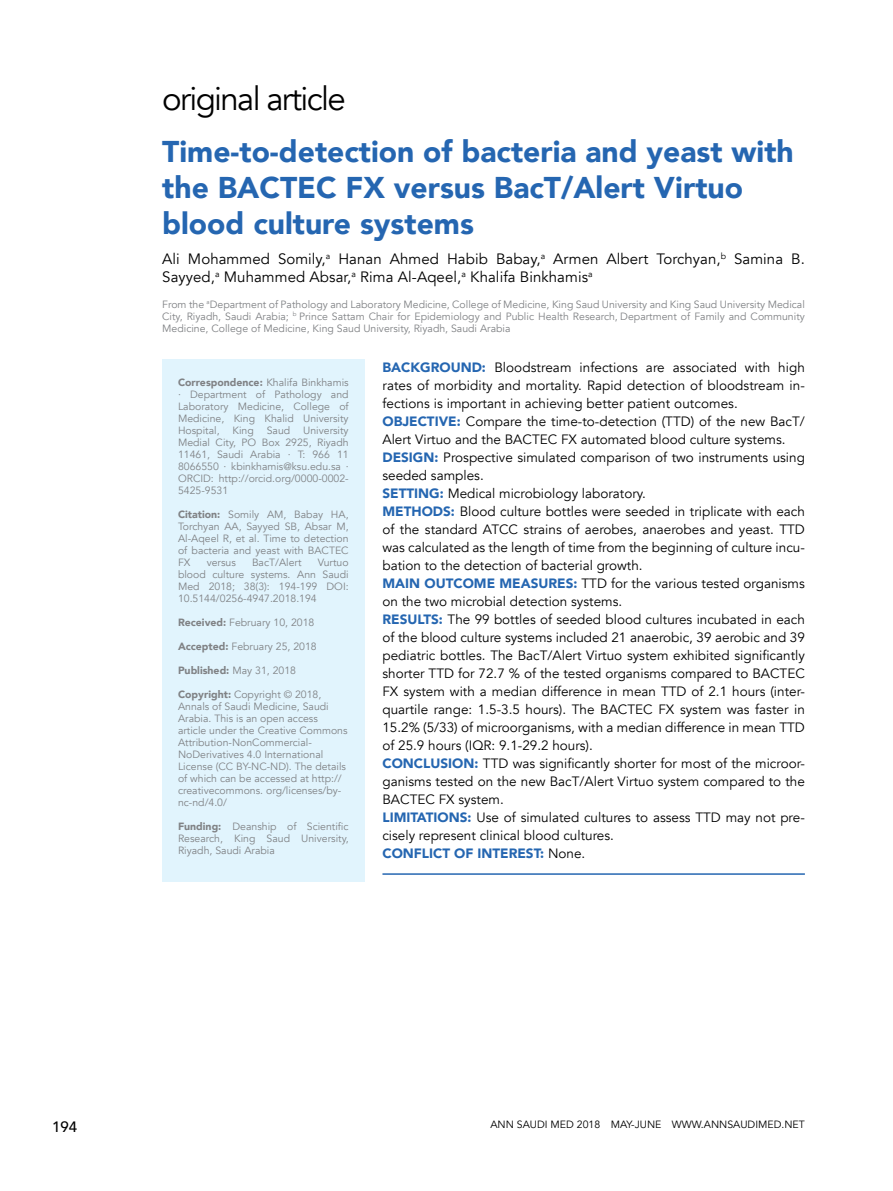
<style>
.page{position:relative;width:893px;height:1191px;background:#fff}
.page>*{position:absolute;margin:0;border:0;box-sizing:border-box;transform-origin:0 0}
.t1{font:33px "Avenir";letter-spacing:-.05em;color:#000}
.t2{font:900 30px/36px "Avenir";color:#2566b1}
.t3{font:15px/18px "Avenir";letter-spacing:.005em;color:#000}
.t4{font:500 15px "Avenir";color:#000}
.t5{font:13.5px/18px "Avenir";color:#000}
.t6{font:10.5px/12px "Avenir";color:#808285;text-align:justify}
.t7{font:10.5px "Avenir";color:#000}
.t8{font:900 10.5px "Avenir";color:#808285}
.s1{font-weight:900}
.s2{font-weight:400}
.s3{font-weight:900;color:#2566b1}
</style>
<div class="page">
<div style="left:162px;top:359px;width:202px;height:523px;background:#e1f4fd"></div>
<hr style="left:382px;top:873px;width:423px;height:1px;background:#2566b1">
<h1 class="t1" style="left:162px;top:78px;width:185px">original article</h1>
<h2 class="t2" style="left:162px;top:133px;width:633px">Time-to-detection of bacteria and yeast with the BACTEC FX versus BacT/Alert Virtuo blood culture systems</h2>
<p class="t3" style="left:162px;top:250px;width:644px">Ali Mohammed Somily,<sup>a</sup> Hanan Ahmed Habib Babay,<sup>a</sup> Armen Albert Torchyan,<sup>b</sup> Samina B.<br>Sayyed,<sup>a</sup> Muhammed Absar,<sup>a</sup> Rima Al-Aqeel,<sup>a</sup> Khalifa Binkhamis<sup>a</sup></p>
<p class="t6" style="left:162px;top:298px;width:644px">From the <sup>a</sup>Department of Pathology and Laboratory Medicine, College of Medicine, King Saud University and King Saud University Medical City, Riyadh, Saudi Arabia; <sup>b</sup> Prince Sattam Chair for Epidemiology and Public Health Research, Department of Family and Community Medicine, College of Medicine, King Saud University, Riyadh, Saudi Arabia</p>
<p class="t6" style="left:178px;top:376px;width:172px"><span class="s1">Correspondence:</span> Khalifa Binkhamis ∙ Department of Pathology and Laboratory Medicine, College of Medicine, King Khalid University Hospital, King Saud University Medial City, PO Box 2925, Riyadh 11461, Saudi Arabia ∙ T: 966 11<br>8066550 ∙ kbinkhamis@ksu.edu.sa ∙ ORCID: http://orcid.org/0000-0002- 5425-9531</p>
<p class="t6" style="left:178px;top:508px;width:172px"><span class="s1">Citation:</span> Somily AM, Babay HA, Torchyan AA, Sayyed SB, Absar M, Al-Aqeel R, et al. Time to detection of bacteria and yeast with BACTEC FX</p>
<p class="t6" style="left:207px;top:556px;width:31px">versus</p>
<p class="t6" style="left:252px;top:556px;width:51px">BacT/Alert</p>
<p class="t6" style="left:178px;top:556px;width:172px;text-indent:140px">Vurtuo blood culture systems. Ann Saudi Med 2018; 38(3): 194-199 DOI:<br>10.5144/0256-4947.2018.194</p>
<p class="t6" style="left:178px;top:616px;width:138px"><span class="s1">Received:</span> February 10, 2018</p>
<p class="t6" style="left:178px;top:640px;width:140px"><span class="s1">Accepted:</span> February 25, 2018</p>
<p class="t8" style="left:178px;top:661px;width:120px">Published: <span class="s2">May 31, 2018</span></p>
<p class="t6" style="left:178px;top:688px;width:171px;text-align:left"><span class="s1">Copyright:</span> Copyright © 2018,<br>Annals of Saudi Medicine, Saudi<br>Arabia. This is an open access article under the Creative Commons<br>Attribution-NonCommercial-<br>NoDerivatives 4.0 International<br>License (CC BY-NC-ND). The details of which can be accessed at http:// creativecommons. org/licenses/by&shy;nc-nd/4.0/</p>
<p class="t6" style="left:178px;top:820px;width:172px"><span class="s1">Funding:</span> Deanship of Scientific Research, King Saud University, Riyadh, Saudi Arabia</p>
<p class="t5" style="left:382px;top:359px;width:424px"><span class="s3">BACKGROUND:</span> Bloodstream infections are associated with high rates of morbidity and mortality. Rapid detection of bloodstream in&shy;fections is important in achieving better patient outcomes.<br><span class="s3">OBJECTIVE:</span> Compare the time-to-detection (TTD) of the new BacT/ Alert Virtuo and the BACTEC FX automated blood culture systems.<br><span class="s3">DESIGN:</span> Prospective simulated comparison of two instruments using seeded samples.<br><span class="s3">SETTING:</span> Medical microbiology laboratory.<br><span class="s3">METHODS:</span> Blood culture bottles were seeded in triplicate with each of the standard ATCC strains of aerobes, anaerobes and yeast. TTD was calculated as the length of time from the beginning of culture incu&shy;bation to the detection of bacterial growth.<br><span class="s3">MAIN OUTCOME MEASURES:</span> TTD for the various tested organisms on the two microbial detection systems.<br><span class="s3">RESULTS:</span> The 99 bottles of seeded blood cultures incubated in each of the blood culture systems included 21 anaerobic, 39 aerobic and 39 pediatric bottles. The BacT/Alert Virtuo system exhibited significantly shorter TTD for 72.7 % of the tested organisms compared to BACTEC FX system with a median difference in mean TTD of 2.1 hours (inter&shy;quartile range: 1.5-3.5 hours). The BACTEC FX system was faster in 15.2% (5/33) of microorganisms, with a median difference in mean TTD of 25.9 hours (IQR: 9.1-29.2 hours).<br><span class="s3">CONCLUSION:</span> TTD was significantly shorter for most of the microor&shy;ganisms tested on the new BacT/Alert Virtuo system compared to the BACTEC FX system.<br><span class="s3">LIMITATIONS:</span> Use of simulated cultures to assess TTD may not pre&shy;cisely represent clinical blood cultures.<br><span class="s3">CONFLICT OF INTEREST:</span> None.</p>
<p class="t4" style="left:52px;top:1113px;width:27px">194</p>
<p class="t7" style="left:490px;top:1118px;width:316px">ANN SAUDI MED 2018 MAY-JUNE WWW.ANNSAUDIMED.NET</p>
</div>
